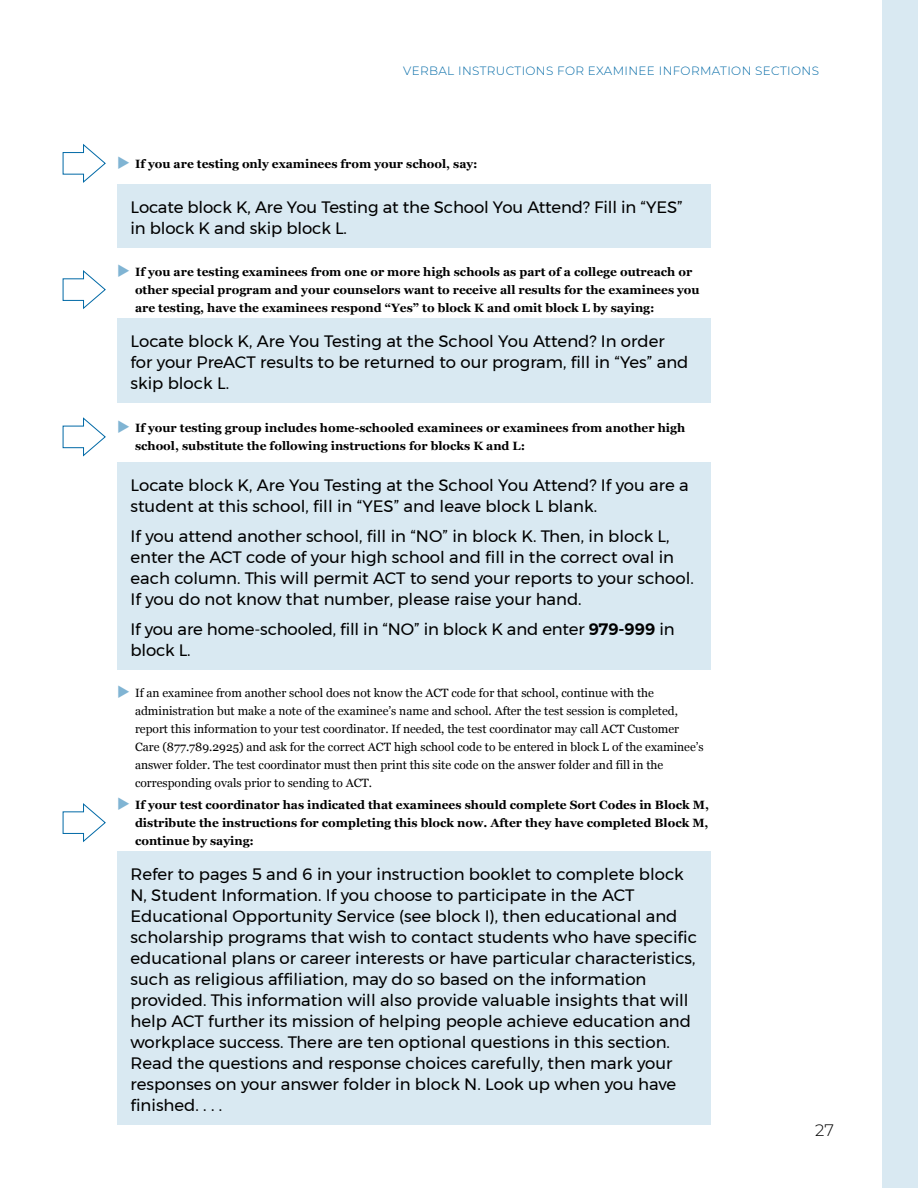
<style>
.page{position:relative;width:918px;height:1188px;background:#fff}
.page>*{position:absolute;margin:0;border:0;box-sizing:border-box;transform-origin:0 0}
.t1{font:16.5px/21px "Montserrat";color:#000}
.t2{font:300 16.5px "Montserrat";color:#000}
.t3{font:700 12px/18px "Georgia";color:#000}
.t4{font:12px/18px "Georgia";color:#000}
.t5{font:300 12px "Montserrat";letter-spacing:.03em;color:#0069a6}
.s1{font-weight:600}
</style>
<div class="page">
<div style="left:882px;top:0;width:36px;height:1188px;background:#d9e9f2"></div>
<svg style="left:62px;top:144px;width:44px;height:39px"></svg>
<div style="left:117px;top:184px;width:594px;height:64px;background:#d9e9f2"></div>
<svg style="left:62px;top:270px;width:44px;height:39px"></svg>
<div style="left:117px;top:318px;width:594px;height:85px;background:#d9e9f2"></div>
<svg style="left:62px;top:417px;width:44px;height:40px"></svg>
<div style="left:117px;top:462px;width:594px;height:208px;background:#d9e9f2"></div>
<svg style="left:62px;top:803px;width:44px;height:40px"></svg>
<div style="left:117px;top:851px;width:594px;height:274px;background:#d9e9f2"></div>
<p class="t5" style="left:403px;top:62px;width:307px">VERBAL I NSTRUCTIONS FOR EXAM INEE I NFORMAT</p>
<p class="t5" style="left:727px;top:62px;width:93px">ION SECTIONS</p>
<p class="t3" style="left:135px;top:155px;width:344px">If you are testing only examinees from your school, say:</p>
<p class="t1" style="left:130px;top:197px;width:554px">Locate block K, Are You Testing at the School You Attend? Fill in “YES” in block K and skip block L.</p>
<p class="t3" style="left:135px;top:263px;width:566px">If you are testing examinees from one or more high schools as part of a college outreach or other special program and your counselors want to receive all results for the examinees you are testing, have the examinees respond “Yes” to block K and omit block L by saying:</p>
<p class="t1" style="left:130px;top:331px;width:559px">Locate block K, Are You Testing at the School You Attend? In order for your PreACT results to be returned to our program, fill in “Yes” and skip block L.</p>
<p class="t3" style="left:135px;top:419px;width:552px">If your testing group includes home-schooled examinees or examinees from another high school, substitute the following instructions for blocks K and L:</p>
<p class="t1" style="left:130px;top:475px;width:560px">Locate block K, Are You Testing at the School You Attend? If you are a student at this school, fill in “YES” and leave block L blank.</p>
<p class="t1" style="left:130px;top:526px;width:565px">If you attend another school, fill in “NO” in block K. Then, in block L, enter the ACT code of your high school and fill in the correct oval in each column. This will permit ACT to send your reports to your school.<br>If you do not know that number, please raise your hand.</p>
<p class="t1" style="left:130px;top:619px;width:546px">If you are home-schooled, fill in “NO” in block K and enter <span class="s1">979-999</span> in block L.</p>
<p class="t4" style="left:135px;top:684px;width:570px">If an examinee from another school does not know the ACT code for that school, continue with the administration but make a note of the examinee’s name and school. After the test session is completed, report this information to your test coordinator. If needed, the test coordinator may call ACT Customer Care (877.789.2925) and ask for the correct ACT high school code to be entered in block L of the examinee’s answer folder. The test coordinator must then print this site code on the answer folder and fill in the corresponding ovals prior to sending to ACT.</p>
<p class="t3" style="left:135px;top:796px;width:576px;text-align:justify">If your test coordinator has indicated that examinees should complete Sort Codes in Block M, distribute the instructions for completing this block now. After they have completed Block M, continue by saying:</p>
<p class="t1" style="left:130px;top:864px;width:568px">Refer to pages 5 and 6 in your instruction booklet to complete block N, Student Information. If you choose to participate in the ACT Educational Opportunity Service (see block I), then educational and scholarship programs that wish to contact students who have specific educational plans or career interests or have particular characteristics, such as religious affiliation, may do so based on the information provided. This information will also provide valuable insights that will help ACT further its mission of helping people achieve education and workplace success. There are ten optional questions in this section.<br>Read the questions and response choices carefully, then mark your responses on your answer folder in block N. Look up when you have finished. . . .</p>
<p class="t2" style="left:815px;top:1119px;width:20px">27</p>
</div>
